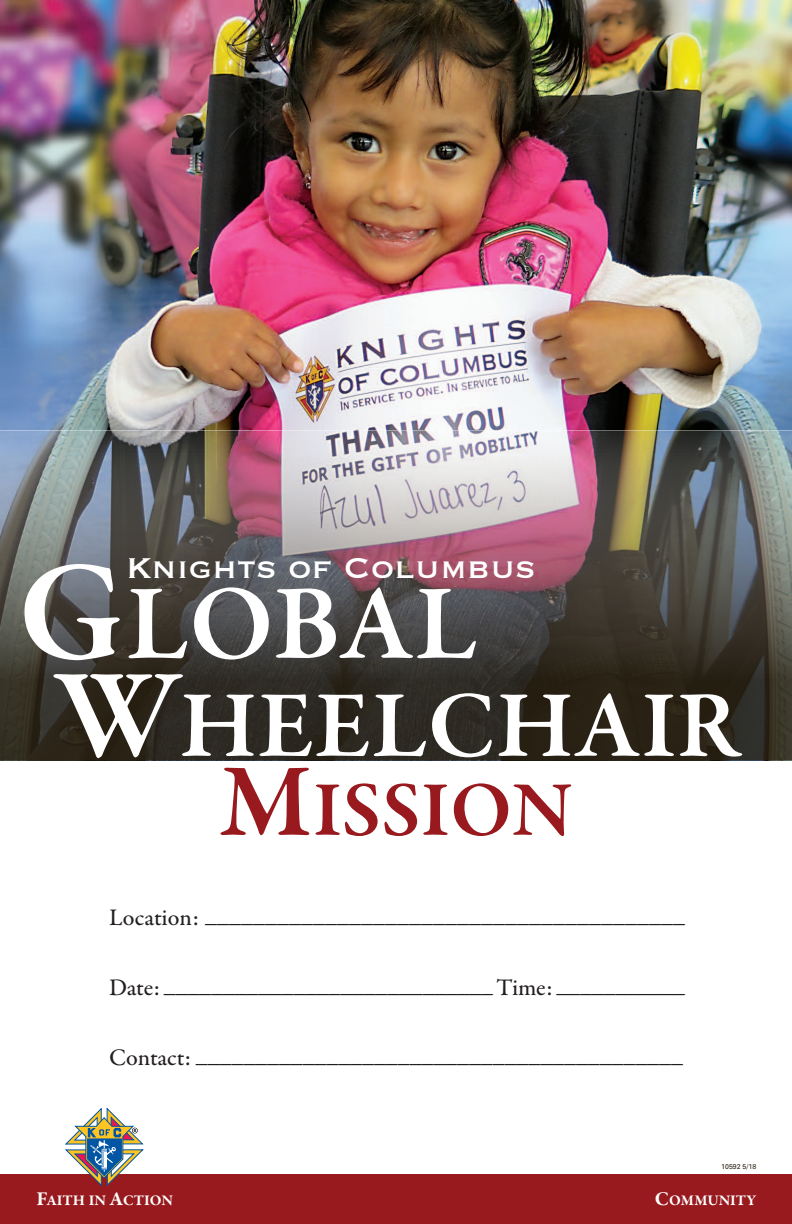
<style>
.page{position:relative;width:792px;height:1224px;background:#fff}
.page>*{position:absolute;margin:0;border:0;box-sizing:border-box;transform-origin:0 0}
.t1{font:600 108px "Garamond Premr Pro";color:#fff}
.t2{font:600 96px "Garamond Premr Pro";letter-spacing:.005em;color:#fff}
.t3{font:600 78.8px "Garamond Premr Pro";color:#981a1e}
.t4{font:37.6px "Copperplate";color:#fff}
.t5{font:500 24px "Garamond Premr Pro";letter-spacing:-.005em;color:#231f20}
.t6{font:700 15px "Garamond Premr Pro";color:#fff}
.t7{font:7px "Univers";color:#2c2314}
.s1{font-size:144px}
.s2{font-size:128px}
.s3{font-size:105px}
.s4{font-size:20px}
</style>
<div class="page">
<img style="left:0;top:0;width:792px;height:430px">
<img style="left:0;top:430px;width:792px;height:330px">
<div style="left:0;top:1174px;width:792px;height:50px;background:#981a1e"></div>
<svg style="left:66px;top:1108px;width:77px;height:78px"></svg>
<h3 class="t4" style="left:126px;top:543px;width:411px">Knights of Columbus</h3>
<h1 class="t1" style="left:18px;top:582px;width:461px"><span class="s1">G</span>LOBAL</h1>
<h2 class="t2" style="left:54px;top:688px;width:686px"><span class="s2">W</span>HEELCHAIR</h2>
<h3 class="t3" style="left:219px;top:779px;width:355px"><span class="s3">M</span>ISSION</h3>
<p class="t5" style="left:109px;top:904px;width:578px">Location: ________________________________________</p>
<p class="t5" style="left:109px;top:974px;width:578px">Date: ____________________________Time: ___________</p>
<p class="t5" style="left:109px;top:1044px;width:575px">Contact: _________________________________________</p>
<p class="t7" style="left:721px;top:1164px;width:37px">10592 5/18</p>
<p class="t6" style="left:36px;top:1195px;width:138px"><span class="s4">F</span>AITH IN <span class="s4">A</span>CTION</p>
<p class="t6" style="left:655px;top:1195px;width:103px"><span class="s4">C</span>OMMUNITY</p>
</div>
